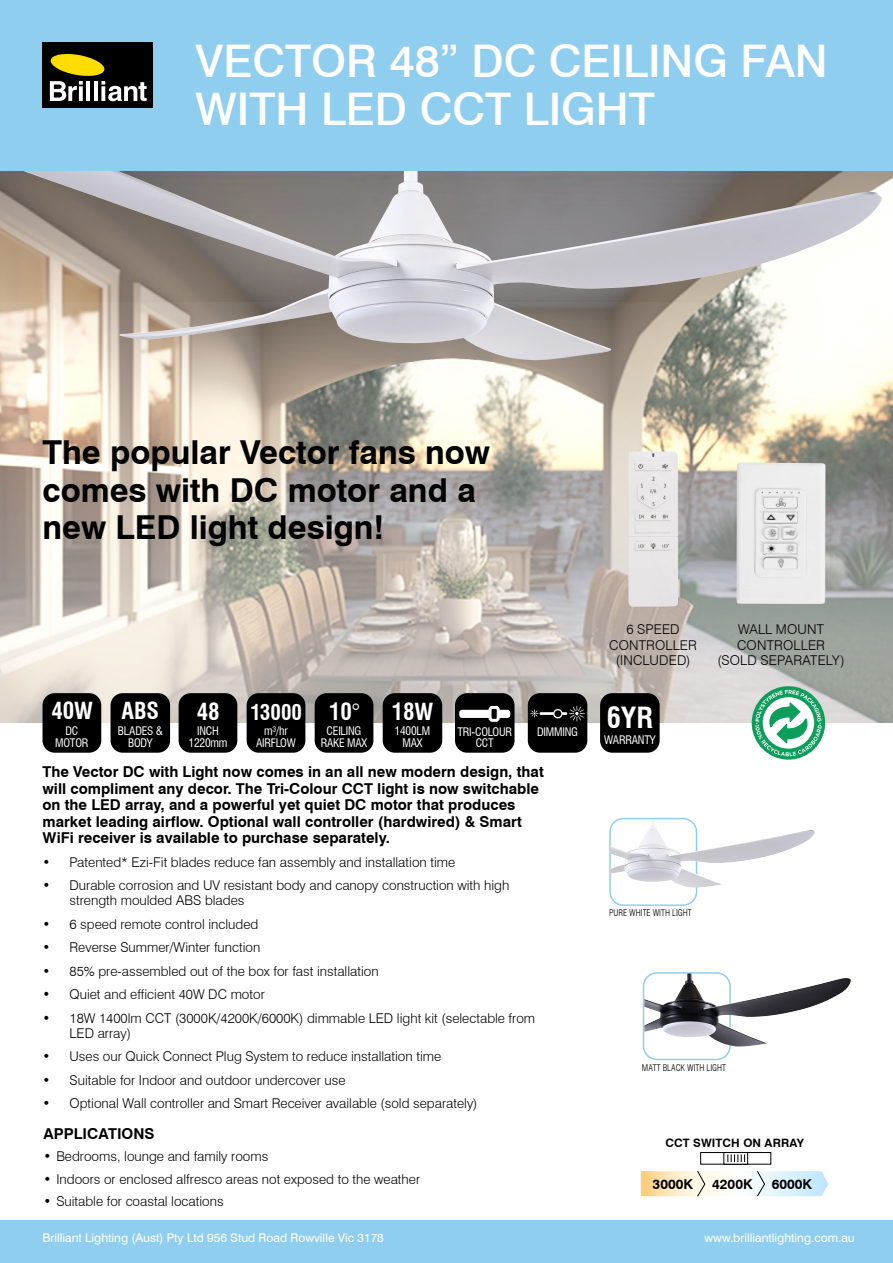
<style>
.page{position:relative;width:893px;height:1263px;background:#fff}
.page>*{position:absolute;margin:0;border:0;box-sizing:border-box;transform-origin:0 0}
.t1{font:500 45px/48px "Swiss 721 BT";color:#fff}
.t2{font:700 33px/37.5px "Swiss 721 BT";color:#000}
.t3{font:700 condensed 28.5px "Swiss 721 BT";color:#fff}
.t4{font:700 condensed 22.95px "Swiss 721 BT";letter-spacing:-.005em;color:#fff}
.t5{font:700 condensed 21px "Swiss 721 BT";letter-spacing:.005em;color:#fff}
.t6{font:700 15px/16.5px "Swiss 721 BT";color:#000}
.t7{font:700 13.65px "Swiss 721 BT";color:#000}
.t8{font:300 13.5px/15.6px "Swiss 721 BT";color:#000}
.t9{font:12px "Swiss 721 BT";color:#fff}
.t10{font:condensed 11.55px/11.6px "Swiss 721 BT";letter-spacing:-.02em;color:#fff;text-align:center}
.t11{font:700 11.55px "Swiss 721 BT";letter-spacing:.01em;color:#000}
.t12{font:300 condensed 9px "Swiss 721 BT";color:#000}
.s1{font-weight:400}
</style>
<div class="page">
<img style="left:8px;top:170px;width:875px;height:132px">
<svg style="left:0;top:302px;width:893px;height:438px;background:#c5bfb6"></svg>
<div style="left:0;top:0;width:893px;height:170px;background:#90cef0"></div>
<div style="left:111px;top:693px;width:59px;height:60px;background:#000;border-radius:12px"></div>
<div style="left:600px;top:693px;width:60px;height:60px;background:#000;border-radius:12px"></div>
<div style="left:0;top:1220px;width:893px;height:43px;background:#90cef0"></div>
<div style="left:315px;top:693px;width:58px;height:60px;background:#000;border-radius:12px"></div>
<div style="left:247px;top:693px;width:58px;height:60px;background:#000;border-radius:12px"></div>
<div style="left:43px;top:693px;width:58px;height:60px;background:#000;border-radius:12px"></div>
<div style="left:179px;top:693px;width:58px;height:60px;background:#000;border-radius:12px"></div>
<div style="left:643px;top:972px;width:88px;height:88px;border:2px solid #90cef0;border-radius:14px"></div>
<div style="left:609px;top:818px;width:88px;height:88px;border:2px solid #90cef0;border-radius:14px"></div>
<div style="left:383px;top:693px;width:59px;height:60px;background:#000;border-radius:12px"></div>
<div style="left:528px;top:693px;width:59px;height:60px;background:#000;border-radius:12px"></div>
<svg style="left:530px;top:706px;width:55px;height:15px"></svg>
<div style="left:43px;top:43px;width:110px;height:65px;background:#000"></div>
<svg style="left:50px;top:54px;width:97px;height:47px"></svg>
<div style="left:455px;top:693px;width:59px;height:60px;background:#000;border-radius:12px"></div>
<div style="left:459px;top:710px;width:51px;height:8px;background:#fff;border-radius:3px"></div>
<div style="left:490px;top:707px;width:8px;height:13px;background:#000;border-radius:2px"></div>
<div style="left:489px;top:706px;width:11px;height:16px;border:3px solid #fff;border-radius:2px"></div>
<img style="left:628px;top:451px;width:50px;height:156px">
<img style="left:736px;top:462px;width:90px;height:142px">
<svg style="left:641px;top:1152px;width:187px;height:44px"></svg>
<svg style="left:752px;top:686px;width:73px;height:74px"></svg>
<svg style="left:755px;top:690px;width:66px;height:66px"></svg>
<img style="left:610px;top:820px;width:205px;height:68px">
<img style="left:644px;top:973px;width:207px;height:73px">
<h1 class="t1" style="left:196px;top:37px;width:634px">VECTOR 48” DC CEILING FAN<br>WITH LED CCT LIGHT</h1>
<h2 class="t2" style="left:43px;top:433px;width:449px">The popular Vector fans now comes with DC motor and a new LED light design!</h2>
<h3 class="t4" style="left:51px;top:697px;width:43px">40W</h3>
<p class="t10" style="left:55px;top:725px;width:35px">DC<br>MOTOR</p>
<h3 class="t4" style="left:122px;top:697px;width:39px">ABS</h3>
<p class="t10" style="left:118px;top:725px;width:47px">BLADES &amp;<br>BODY</p>
<h3 class="t4" style="left:197px;top:698px;width:24px">48</h3>
<p class="t10" style="left:188px;top:725px;width:40px">INCH<br>1220mm</p>
<h3 class="t5" style="left:251px;top:700px;width:53px">13000</h3>
<p class="t10" style="left:256px;top:725px;width:41px">m³/hr<br>AIRFLOW</p>
<h3 class="t4" style="left:329px;top:698px;width:32px">10<span class="s1">°</span></h3>
<p class="t10" style="left:321px;top:725px;width:48px">CEILING<br>RAKE MAX</p>
<h3 class="t4" style="left:392px;top:698px;width:43px">18W</h3>
<p class="t10" style="left:395px;top:725px;width:37px">1400LM<br>MAX</p>
<p class="t10" style="left:457px;top:726px;width:56px">TRI-COLOUR</p>
<p class="t10" style="left:537px;top:726px;width:42px">DIMMING</p>
<p class="t10" style="left:476px;top:737px;width:20px">CCT</p>
<p class="t6" style="left:43px;top:763px;width:503px">The Vector DC with Light now comes in an all new modern design, that will compliment any decor. The Tri-Colour CCT light is now switchable on the LED array, and a powerful yet quiet DC motor that produces market leading airflow. Optional wall controller (hardwired) &amp; Smart WiFi receiver is available to purchase separately.</p>
<p class="t8" style="left:43px;top:854px;width:414px">• Patented* Ezi-Fit blades reduce fan assembly and installation time</p>
<p class="t8" style="left:70px;top:878px;width:441px;line-height:15px;text-indent:-27px">• Durable corrosion and UV resistant body and canopy construction with high strength moulded ABS blades</p>
<p class="t8" style="left:43px;top:916px;width:217px">• 6 speed remote control included</p>
<p class="t8" style="left:43px;top:939px;width:219px">• Reverse Summer/Winter function</p>
<p class="t8" style="left:43px;top:963px;width:338px">• 85% pre-assembled out of the box for fast installation</p>
<p class="t8" style="left:43px;top:986px;width:224px">• Quiet and efficient 40W DC motor</p>
<p class="t8" style="left:70px;top:1010px;width:467px;line-height:15px;text-indent:-27px">• 18W 1400lm CCT (3000K/4200K/6000K) dimmable LED light kit (selectable from<br>LED array)</p>
<p class="t8" style="left:43px;top:1048px;width:400px">• Uses our Quick Connect Plug System to reduce installation time</p>
<p class="t8" style="left:43px;top:1072px;width:304px">• Suitable for Indoor and outdoor undercover use</p>
<p class="t8" style="left:43px;top:1095px;width:437px">• Optional Wall controller and Smart Receiver available (sold separately)</p>
<p class="t6" style="left:44px;top:1125px;width:112px">APPLICATIONS</p>
<p class="t8" style="left:44px;top:1148px;width:226px">• Bedrooms, lounge and family rooms</p>
<p class="t8" style="left:44px;top:1171px;width:378px">• Indoors or enclosed alfresco areas not exposed to the weather</p>
<p class="t8" style="left:44px;top:1194px;width:182px">• Suitable for coastal locations</p>
<p class="t8" style="left:609px;top:621px;width:89px;text-align:center">6 SPEED<br>CONTROLLER (INCLUDED)</p>
<p class="t8" style="left:717px;top:621px;width:129px;text-align:center">WALL MOUNT<br>CONTROLLER (SOLD SEPARATELY)</p>
<h3 class="t3" style="left:607px;top:700px;width:48px">6YR</h3>
<p class="t10" style="left:604px;top:734px;width:53px">WARRANTY</p>
<p class="t12" style="left:609px;top:908px;width:84px">PURE WHITE WITH LIGHT</p>
<p class="t12" style="left:642px;top:1062px;width:86px">MATT BLACK WITH LIGHT</p>
<p class="t11" style="left:665px;top:1135px;width:140px">CCT SWITCH ON ARRAY</p>
<p class="t7" style="left:653px;top:1175px;width:42px">3000K</p>
<p class="t7" style="left:712px;top:1175px;width:42px">4200K</p>
<p class="t7" style="left:772px;top:1175px;width:42px">6000K</p>
<p class="t9" style="left:43px;top:1231px;width:343px">Brilliant Lighting (Aust) Pty Ltd 956 Stud Road Rowville Vic 3178</p>
<p class="t9" style="left:704px;top:1231px;width:152px">www.brilliantlighting.com.au</p>
</div>
